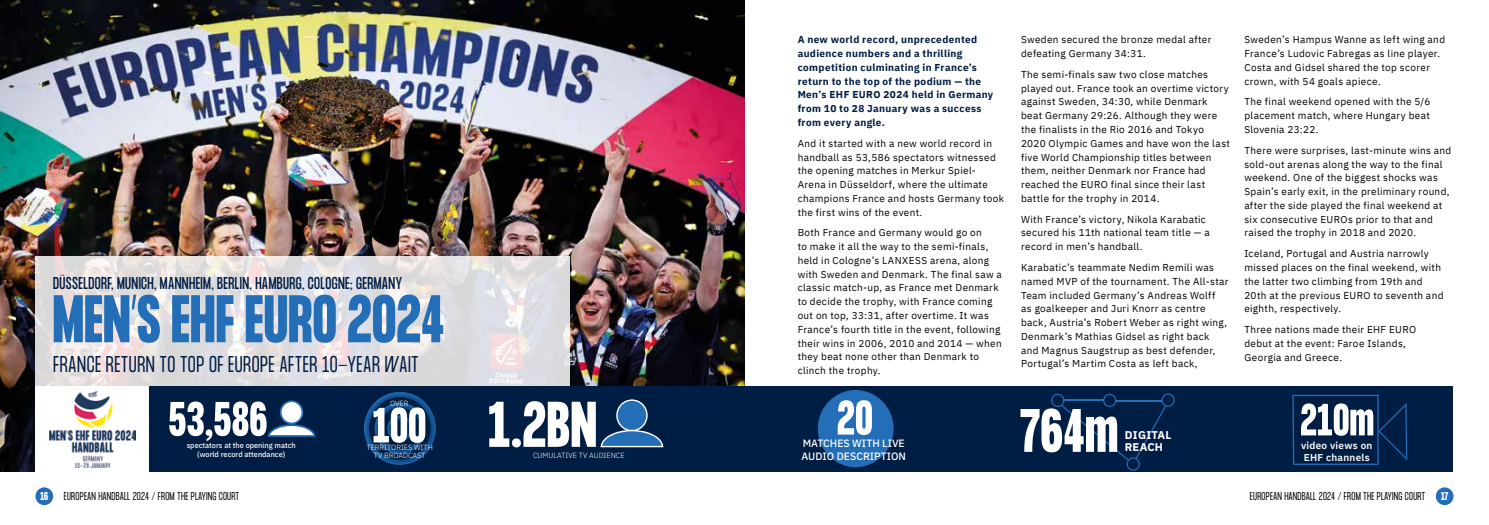
<style>
.page{position:relative;width:1489px;height:525px;background:#fff}
.page>*{position:absolute;margin:0;border:0;box-sizing:border-box;transform-origin:0 0}
.t1{font:700 58.75px "Formula Condensed";letter-spacing:.02em;color:#236eb6}
.t2{font:300 20px "Formula Condensed";letter-spacing:.025em;color:#001d43}
.t3{font:15px "Formula Condensed";letter-spacing:.025em;color:#001d43}
.t4{font:700 11.25px/12.5px "IBM Plex Sans";letter-spacing:.025em;color:#fff}
.t5{font:500 10.62px "IBM Plex Sans";color:#fff}
.t6{font:10px/13.8px "IBM Plex Sans";letter-spacing:.035em;color:#000}
.t7{font:700 10px/13.8px "IBM Plex Sans";letter-spacing:.035em;color:#001d43}
.t8{font:300 10px "Formula Condensed";letter-spacing:.025em;color:#000}
.t9{font:600 10px/12px "IBM Plex Sans";letter-spacing:.025em;color:#fff}
.t10{font:700 10px "Formula Condensed";color:#fff}
.t11{font:500 7.5px/9px "IBM Plex Sans";color:#fff;text-align:center}
.t12{font:300 7.5px/7.5px "IBM Plex Sans";color:#fff;text-align:center}
</style>
<div class="page">
<div style="left:35px;top:487px;width:18px;height:18px;background:#236eb6;border-radius:50%"></div>
<div style="left:1435px;top:487px;width:18px;height:18px;background:#236eb6;border-radius:50%"></div>
<img style="left:0;top:0;width:744px;height:471px">
<svg style="left:35px;top:256px;width:534px;height:130px;background:#e3e0e2"></svg>
<div style="left:36px;top:386px;width:1416px;height:85px;background:#001d43"></div>
<svg style="left:169px;top:400px;width:146px;height:41px"></svg>
<svg style="left:364px;top:391px;width:72px;height:73px"></svg>
<div style="left:817px;top:390px;width:76px;height:77px;background:#236eb6;border-radius:50%"></div>
<svg style="left:837px;top:400px;width:34px;height:35px"></svg>
<svg style="left:489px;top:401px;width:20px;height:45px"></svg>
<div style="left:512px;top:438px;width:9px;height:9px;background:#fff;border-radius:50%"></div>
<svg style="left:523px;top:399px;width:140px;height:48px"></svg>
<svg style="left:1020px;top:393px;width:154px;height:77px"></svg>
<svg style="left:1292px;top:394px;width:115px;height:70px"></svg>
<div style="left:36px;top:386px;width:113px;height:85px;background:#fff"></div>
<img style="left:49px;top:391px;width:87px;height:76px">
<h3 class="t3" style="left:53px;top:274px;width:351px">DÜSSELDORF, MUNICH, MANNHEIM, BERLIN, HAMBURG, COLOGNE; GERMANY</h3>
<h1 class="t1" style="left:53px;top:284px;width:392px">MEN’S EHF EURO 2024</h1>
<h2 class="t2" style="left:53px;top:352px;width:367px">FRANCE RETURN TO TOP OF EUROPE AFTER 10-YEAR WAIT</h2>
<p class="t12" style="left:390px;top:398px;width:20px">OVER</p>
<p class="t11" style="left:187px;top:440px;width:111px">spectators at the opening match (world record attendance)</p>
<p class="t12" style="left:366px;top:443px;width:68px">TERRITORIES WITH<br>TV BROADCAST</p>
<p class="t7" style="left:797px;top:32px;width:197px">A new world record, unprecedented audience numbers and a thrilling competition culminating in France’s return to the top of the podium — the<br>Men’s EHF EURO 2024 held in Germany from 10 to 28 January was a success from every angle.</p>
<p class="t6" style="left:797px;top:135px;width:208px">And it started with a new world record in handball as 53,586 spectators witnessed the opening matches in Merkur Spiel-Arena in Düsseldorf, where the ultimate champions France and hosts Germany took the first wins of the event.</p>
<p class="t6" style="left:797px;top:225px;width:206px">Both France and Germany would go on<br>to make it all the way to the semi-finals, held in Cologne’s LANXESS arena, along with Sweden and Denmark. The final saw a classic match-up, as France met Denmark to decide the trophy, with France coming out on top, 33:31, after overtime. It was France’s fourth title in the event, following their wins in 2006, 2010 and 2014 — when they beat none other than Denmark to clinch the trophy.</p>
<p class="t6" style="left:1020px;top:32px;width:192px">Sweden secured the bronze medal after defeating Germany 34:31.</p>
<p class="t6" style="left:1020px;top:67px;width:211px">The semi-finals saw two close matches played out. France took an overtime victory against Sweden, 34:30, while Denmark beat Germany 29:26. Although they were the finalists in the Rio 2016 and Tokyo 2020 Olympic Games and have won the last five World Championship titles between them, neither Denmark nor France had reached the EURO final since their last battle for the trophy in 2014.</p>
<p class="t6" style="left:1020px;top:211px;width:190px">With France’s victory, Nikola Karabatic secured his 11th national team title — a record in men’s handball.</p>
<p class="t6" style="left:1020px;top:260px;width:209px">Karabatic’s teammate Nedim Remili was named MVP of the tournament. The All-star Team included Germany’s Andreas Wolff<br>as goalkeeper and Juri Knorr as centre back, Austria’s Robert Weber as right wing, Denmark’s Mathias Gidsel as right back and Magnus Saugstrup as best defender, Portugal’s Martim Costa as left back,</p>
<p class="t6" style="left:1244px;top:32px;width:202px">Sweden’s Hampus Wanne as left wing and France’s Ludovic Fabregas as line player.<br>Costa and Gidsel shared the top scorer crown, with 54 goals apiece.</p>
<p class="t6" style="left:1244px;top:94px;width:187px;text-align:justify">The final weekend opened with the 5/6 placement match, where Hungary beat Slovenia 23:22.</p>
<p class="t6" style="left:1244px;top:142px;width:208px">There were surprises, last-minute wins and sold-out arenas along the way to the final weekend. One of the biggest shocks was Spain’s early exit, in the preliminary round, after the side played the final weekend at six consecutive EUROs prior to that and raised the trophy in 2018 and 2020.</p>
<p class="t6" style="left:1244px;top:246px;width:201px">Iceland, Portugal and Austria narrowly missed places on the final weekend, with the latter two climbing from 19th and 20th at the previous EURO to seventh and eighth, respectively.</p>
<p class="t6" style="left:1244px;top:322px;width:173px">Three nations made their EHF EURO debut at the event: Faroe Islands,<br>Georgia and Greece.</p>
<p class="t5" style="left:802px;top:434px;width:104px">MATCHES WITH LIVE</p>
<p class="t12" style="left:533px;top:450px;width:93px">CUMULATIVE TV AUDIENCE</p>
<p class="t5" style="left:801px;top:447px;width:106px">AUDIO DESCRIPTION</p>
<p class="t4" style="left:1124px;top:427px;width:48px">DIGITAL<br>REACH</p>
<p class="t9" style="left:1300px;top:438px;width:73px">video views on<br>EHF channels</p>
<p class="t10" style="left:40px;top:490px;width:9px">16</p>
<p class="t8" style="left:64px;top:490px;width:177px">EUROPEAN HANDBALL 2024 / FROM THE PLAYING COURT</p>
<p class="t8" style="left:1249px;top:490px;width:177px">EUROPEAN HANDBALL 2024 / FROM THE PLAYING COURT</p>
<p class="t10" style="left:1440px;top:490px;width:9px">17</p>
</div>
